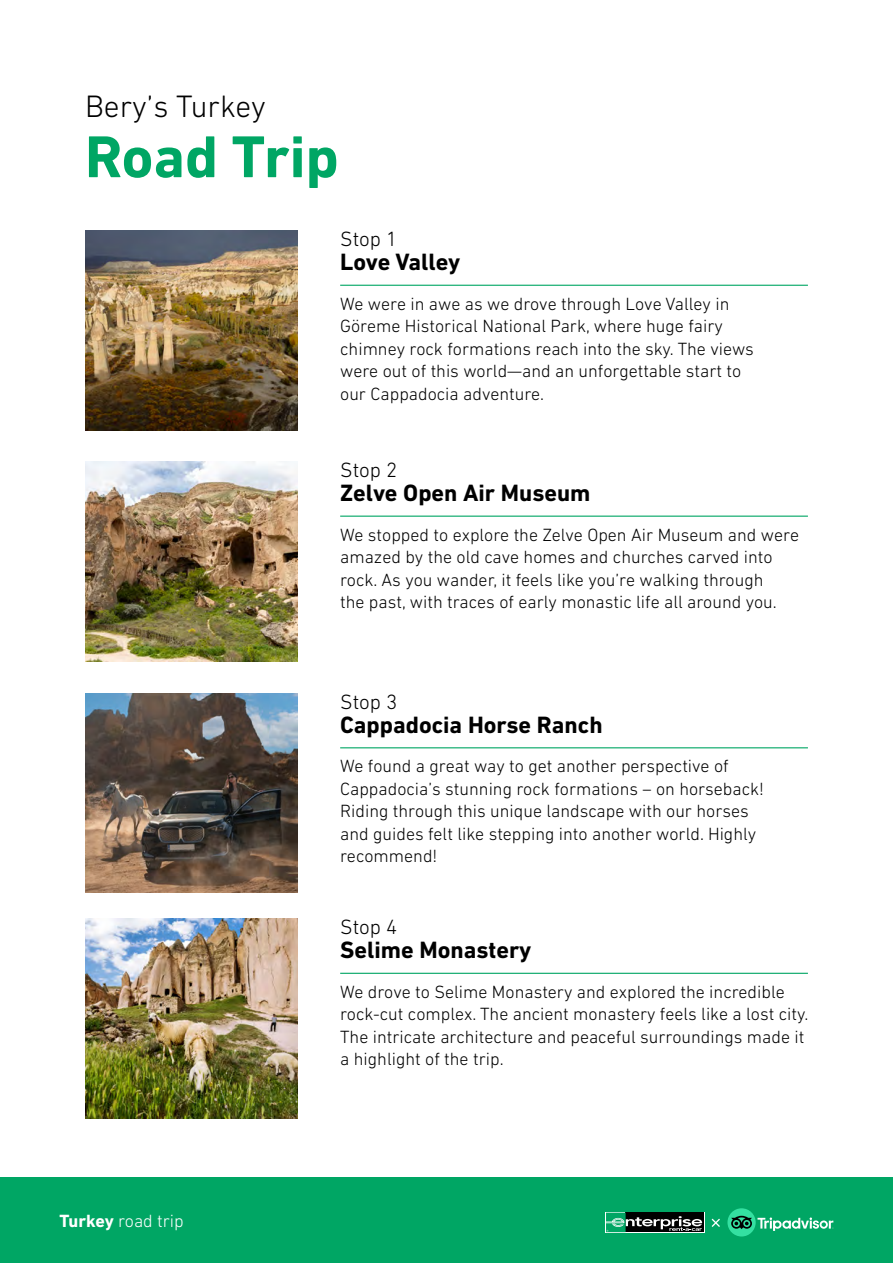
<style>
.page{position:relative;width:893px;height:1263px;background:#fff}
.page>*{position:absolute;margin:0;border:0;box-sizing:border-box;transform-origin:0 0}
.t1{font:700 60px "DIN Next LT Pro";color:#00a664}
.t2{font:300 31.5px "DIN Next LT Pro";color:#000}
.t3{font:700 24px "DIN Next LT Pro";color:#000}
.t4{font:300 21px "DIN Next LT Pro";color:#000}
.t5{font:300 18px/22.5px "DIN Next LT Pro";color:#000}
.t6{font:300 18px "DIN Next LT Pro";color:#fff}
.s1{font-weight:700}
</style>
<div class="page">
<div style="left:0;top:1178px;width:893px;height:85px;background:#00a664"></div>
<svg style="left:712px;top:1218px;width:8px;height:9px"></svg>
<div style="left:727px;top:1208px;width:29px;height:28px;background:#34e0a1;border-radius:50%"></div>
<svg style="left:731px;top:1216px;width:102px;height:15px"></svg>
<svg style="left:605px;top:1212px;width:99px;height:21px"></svg>
<div style="left:626px;top:1212px;width:78px;height:20px;background:#000"></div>
<svg style="left:606px;top:1212px;width:96px;height:20px"></svg>
<hr style="left:340px;top:285px;width:468px;height:1px;background:#00a664">
<hr style="left:340px;top:516px;width:468px;height:1px;background:#00a664">
<hr style="left:340px;top:747px;width:468px;height:1px;background:#00a664">
<hr style="left:340px;top:973px;width:468px;height:1px;background:#00a664">
<img style="left:85px;top:918px;width:213px;height:200px">
<img style="left:85px;top:693px;width:213px;height:200px">
<img style="left:85px;top:461px;width:213px;height:200px">
<img style="left:85px;top:230px;width:213px;height:200px">
<h2 class="t2" style="left:85px;top:88px;width:182px">Bery’s Turkey</h2>
<h1 class="t1" style="left:85px;top:122px;width:255px">Road Trip</h1>
<p class="t4" style="left:340px;top:227px;width:59px">Stop 1</p>
<h3 class="t3" style="left:340px;top:248px;width:122px">Love Valley</h3>
<p class="t5" style="left:340px;top:292px;width:415px">We were in awe as we drove through Love Valley in Göreme Historical National Park, where huge fairy chimney rock formations reach into the sky. The views were out of this world—and an unforgettable start to our Cappadocia adventure.</p>
<p class="t4" style="left:340px;top:458px;width:59px">Stop 2</p>
<h3 class="t3" style="left:340px;top:479px;width:252px">Zelve Open Air Museum</h3>
<p class="t5" style="left:340px;top:523px;width:460px">We stopped to explore the Zelve Open Air Museum and were amazed by the old cave homes and churches carved into rock. As you wander, it feels like you’re walking through<br>the past, with traces of early monastic life all around you.</p>
<p class="t4" style="left:340px;top:690px;width:59px">Stop 3</p>
<h3 class="t3" style="left:340px;top:711px;width:264px">Cappadocia Horse Ranch</h3>
<p class="t5" style="left:340px;top:755px;width:425px">We found a great way to get another perspective of Cappadocia’s stunning rock formations – on horseback!<br>Riding through this unique landscape with our horses and guides felt like stepping into another world. Highly recommend!</p>
<p class="t6" style="left:60px;top:1211px;width:126px"><span class="s1">Turkey</span> road trip</p>
<p class="t4" style="left:340px;top:915px;width:59px">Stop 4</p>
<h3 class="t3" style="left:340px;top:936px;width:193px">Selime Monastery</h3>
<p class="t5" style="left:340px;top:980px;width:470px">We drove to Selime Monastery and explored the incredible rock-cut complex. The ancient monastery feels like a lost city.<br>The intricate architecture and peaceful surroundings made it a highlight of the trip.</p>
</div>
